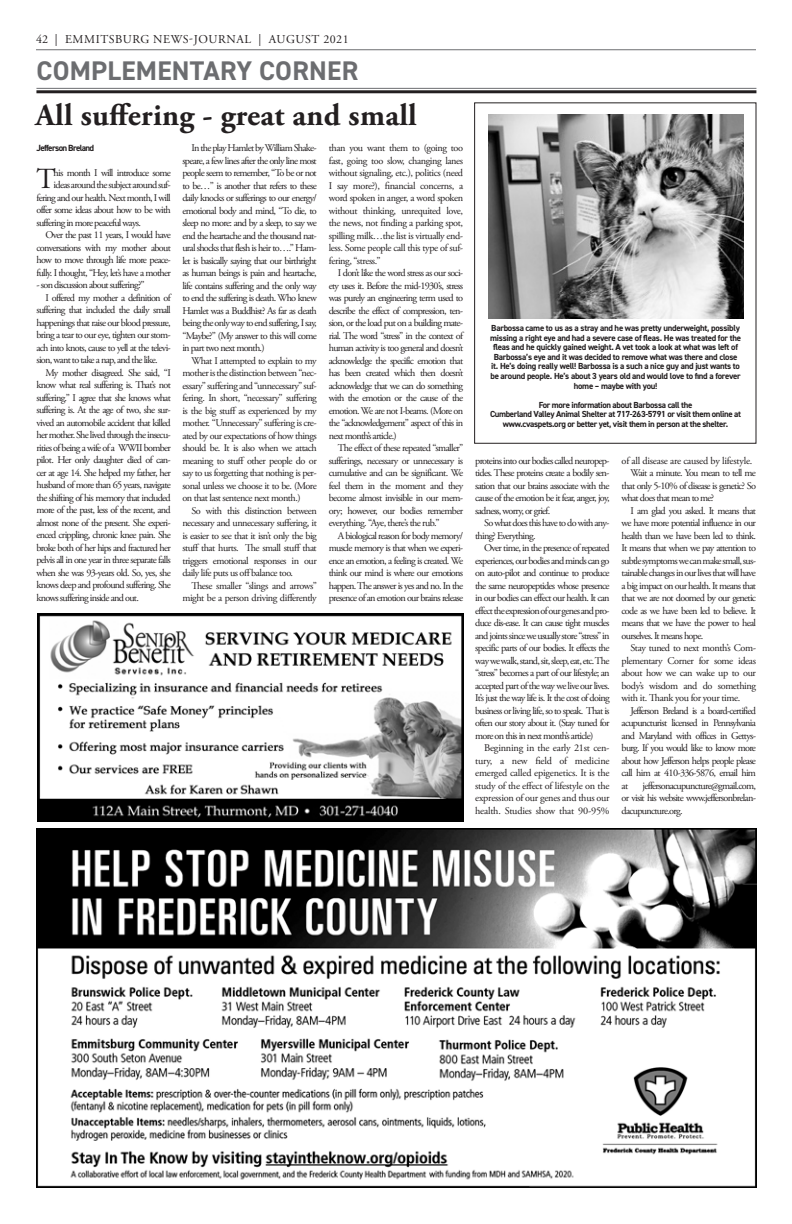
<style>
.page{position:relative;width:792px;height:1224px;background:#fff}
.page>*{position:absolute;margin:0;border:0;box-sizing:border-box;transform-origin:0 0}
.Title_new{font:700 31px "Adobe Garamond Pro";letter-spacing:.01em;color:#231f20}
._1st_paragraph{font:29.1px "Adobe Garamond Pro";color:#231f20}
.t1{font:700 27px "DIN2014";letter-spacing:.01em;color:#6c6d70}
.t2{font:12px "Adobe Garamond Pro";letter-spacing:.05em;color:#231f20}
.body{font:10.2px/12.5px "Adobe Garamond Pro";letter-spacing:-.07em;color:#231f20;text-align:justify}
._1st_paragraph-2{font:10.2px "Adobe Garamond Pro";letter-spacing:-.07em;color:#231f20}
.body-2{font:10.2px/12.5px "Adobe Garamond Pro";letter-spacing:-.04em;color:#231f20;text-align:right}
.body-3{font:10.2px "Adobe Garamond Pro";letter-spacing:-.02em;color:#231f20}
.author{font:700 9px "DIN2014";letter-spacing:-.07em;color:#231f20}
.t3{font:700 8.8px/9.6px "DIN2014";letter-spacing:-.03em;color:#231f20;text-align:center}
</style>
<div class="page">
<hr style="left:36px;top:49px;width:720px;height:1px;background:#6c6d70">
<div style="left:474px;top:103px;width:282px;height:341px;border:1px solid #231f20"></div>
<hr style="left:36px;top:88px;width:720px;height:1px;background:#6c6d70">
<hr style="left:36px;top:90px;width:720px;height:3px;background:#231f20">
<img style="left:37px;top:613px;width:427px;height:209px">
<img style="left:488px;top:115px;width:255px;height:203px">
<img style="left:36px;top:828px;width:720px;height:360px">
<p class="t2" style="left:36px;top:32px;width:314px">42 | EMMITSBURG NEWS-JOURNAL | AUGUST 2021</p>
<p class="t1" style="left:37px;top:53px;width:323px">COMPLEMENTARY CORNER</p>
<p class="Title_new" style="left:35px;top:97px;width:383px">All suffering - great and small</p>
<p class="body" style="left:182px;top:142px;width:136px;text-indent:9px">In the play Hamlet by William Shake&shy;speare, a few lines after the only line most people seem to remember, “To be or not to be…” is another that refers to these daily knocks or sufferings to our energy/ emotional body and mind, “To die, to sleep no more: and by a sleep, to say we end the heartache and the thousand nat&shy;ural shocks that flesh is heir to….” Ham&shy;let is basically saying that our birthright as human beings is pain and heartache, life contains suffering and the only way to end the suffering is death. Who knew Hamlet was a Buddhist? As far as death being the only way to end suffering, I say, “Maybe?” (My answer to this will come in part two next month.)</p>
<p class="body" style="left:182px;top:355px;width:136px;text-indent:9px">What I attempted to explain to my mother is the distinction between “nec&shy;essary” suffering and “unnecessary” suf&shy;fering. In short, “necessary” suffering is the big stuff as experienced by my mother. “Unnecessary” suffering is cre&shy;ated by our expectations of how things should be. It is also when we attach meaning to stuff other people do or say to us forgetting that nothing is per&shy;sonal unless we choose it to be. (More on that last sentence next month.)</p>
<p class="body" style="left:182px;top:505px;width:136px;text-indent:9px">So with this distinction between necessary and unnecessary suffering, it is easier to see that it isn’t only the big stuff that hurts. The small stuff that triggers emotional responses in our daily life puts us off balance too.</p>
<p class="body-2" style="left:182px;top:580px;width:136px">These smaller “slings and arrows” might be a person driving differently</p>
<p class="body" style="left:329px;top:142px;width:136px">than you want them to (going too fast, going too slow, changing lanes without signaling, etc.), politics (need I say more?), financial concerns, a word spoken in anger, a word spoken without thinking, unrequited love, the news, not finding a parking spot, spilling milk…the list is virtually end&shy;less. Some people call this type of suf&shy;fering, “stress.”</p>
<p class="body" style="left:329px;top:267px;width:136px;text-indent:9px">I don’t like the word stress as our soci&shy;ety uses it. Before the mid-1930’s, stress was purely an engineering term used to describe the effect of compression, ten&shy;sion, or the load put on a building mate&shy;rial. The word “stress” in the context of human activity is too general and doesn’t acknowledge the specific emotion that has been created which then doesn’t acknowledge that we can do something with the emotion or the cause of the emotion. We are not I-beams. (More on the “acknowledgement” aspect of this in next month’s article.)</p>
<p class="body" style="left:329px;top:442px;width:136px;text-indent:9px">The effect of these repeated “smaller” sufferings, necessary or unnecessary is cumulative and can be significant. We feel them in the moment and they become almost invisible in our mem&shy;ory; however, our bodies remember everything. “Aye, there’s the rub.”</p>
<p class="body" style="left:329px;top:530px;width:136px;text-indent:9px">A biological reason for body memory/ muscle memory is that when we experi&shy;ence an emotion, a feeling is created. We think our mind is where our emotions happen. The answer is yes and no. In the presence of an emotion our brains release</p>
<p class="author" style="left:36px;top:142px;width:59px">Jefferson Breland</p>
<p class="_1st_paragraph" style="left:36px;top:162px;width:21px">T</p>
<p class="_1st_paragraph-2" style="left:54px;top:167px;width:119px">his month I will introduce some</p>
<p class="_1st_paragraph-2" style="left:54px;top:179px;width:119px">ideas around the subject around suf-</p>
<p class="_1st_paragraph-2" style="left:36px;top:192px;width:136px">fering and our health. Next month, I will</p>
<p class="_1st_paragraph-2" style="left:36px;top:204px;width:136px">offer some ideas about how to be with</p>
<p class="_1st_paragraph-2" style="left:36px;top:217px;width:106px">suffering in more peaceful ways.</p>
<p class="body" style="left:36px;top:229px;width:136px;text-indent:9px">Over the past 11 years, I would have conversations with my mother about how to move through life more peace&shy;fully. I thought, “Hey, let’s have a mother</p>
<p class="body" style="left:36px;top:279px;width:110px">- son discussion about suffering?”</p>
<p class="body" style="left:36px;top:292px;width:136px;text-indent:9px">I offered my mother a definition of suffering that included the daily small happenings that raise our blood pressure, bring a tear to our eye, tighten our stom&shy;ach into knots, cause to yell at the televi&shy;sion, want to take a nap, and the like.</p>
<p class="body" style="left:36px;top:367px;width:136px;text-indent:9px">My mother disagreed. She said, “I know what real suffering is. That’s not suffering.” I agree that she knows what suffering is. At the age of two, she sur&shy;vived an automobile accident that killed her mother. She lived through the insecu&shy;rities of being a wife of a WWII bomber pilot. Her only daughter died of can&shy;cer at age 14. She helped my father, her husband of more than 65 years, navigate the shifting of his memory that included more of the past, less of the recent, and almost none of the present. She experi&shy;enced crippling, chronic knee pain. She broke both of her hips and fractured her pelvis all in one year in three separate falls when she was 93-years old. So, yes, she knows deep and profound suffering. She knows suffering inside and out.</p>
<p class="t3" style="left:490px;top:323px;width:252px">Barbossa came to us as a stray and he was pretty underweight, possibly missing a right eye and had a severe case of fleas. He was treated for the fleas and he quickly gained weight. A vet took a look at what was left of Barbossa’s eye and it was decided to remove what was there and close it. He’s doing really well! Barbossa is a such a nice guy and just wants to be around people. He’s about 3 years old and would love to find a forever home – maybe with you!</p>
<p class="t3" style="left:539px;top:400px;width:155px">For more information about Barbossa call the</p>
<p class="t3" style="left:490px;top:409px;width:253px">Cumberland Valley Animal Shelter at 717-263-5791 or visit them online at www.cvaspets.org or better yet, visit them in person at the shelter.</p>
<p class="body" style="left:475px;top:454px;width:136px">proteins into our bodies called neuropep&shy;tides. These proteins create a bodily sen&shy;sation that our brains associate with the cause of the emotion be it fear, anger, joy, sadness, worry, or grief.</p>
<p class="body" style="left:475px;top:517px;width:136px;text-indent:9px">So what does this have to do with any&shy;thing? Everything.</p>
<p class="body" style="left:475px;top:542px;width:136px;text-indent:9px">Over time, in the presence of repeated experiences, our bodies and minds can go on auto-pilot and continue to produce the same neuropeptides whose presence in our bodies can effect our health. It can effect the expression of our genes and pro&shy;duce dis-ease. It can cause tight muscles and joints since we usually store “stress” in specific parts of our bodies. It effects the way we walk, stand, sit, sleep, eat, etc. The “stress” becomes a part of our lifestyle; an accepted part of the way we live our lives.<br>It’s just the way life is. It the cost of doing business or living life, so to speak. That is often our story about it. (Stay tuned for more on this in next month’s article)</p>
<p class="body" style="left:475px;top:742px;width:136px;text-indent:9px">Beginning in the early 21st cen&shy;tury, a new field of medicine emerged called epigenetics. It is the study of the effect of lifestyle on the expression of our genes and thus our health. Studies show that 90-95%</p>
<p class="body-3" style="left:622px;top:454px;width:132px">of all disease are caused by lifestyle.</p>
<p class="body" style="left:622px;top:467px;width:136px;text-indent:9px">Wait a minute. You mean to tell me that only 5-10% of disease is genetic? So what does that mean to me?</p>
<p class="body" style="left:622px;top:504px;width:136px;text-indent:9px">I am glad you asked. It means that we have more potential influence in our health than we have been led to think.<br>It means that when we pay attention to subtle symptoms we can make small, sus&shy;tainable changes in our lives that will have a big impact on our health. It means that that we are not doomed by our genetic code as we have been led to believe. It means that we have the power to heal ourselves. It means hope.</p>
<p class="body" style="left:622px;top:642px;width:136px;text-indent:9px">Stay tuned to next month’s Com&shy;plementary Corner for some ideas about how we can wake up to our body’s wisdom and do something with it. Thank you for your time.</p>
<p class="body" style="left:622px;top:704px;width:136px;text-indent:9px">Jefferson Breland is a board-certified acupuncturist licensed in Pennsylvania and Maryland with offices in Gettys&shy;burg. If you would like to know more about how Jefferson helps people please call him at 410-336-5876, email him at</p>
<p class="body" style="left:622px;top:779px;width:136px;text-indent:21px">jeffersonacupuncture@gmail.com, or visit his website www.jeffersonbrelan&shy;dacupuncture.org.</p>
</div>
